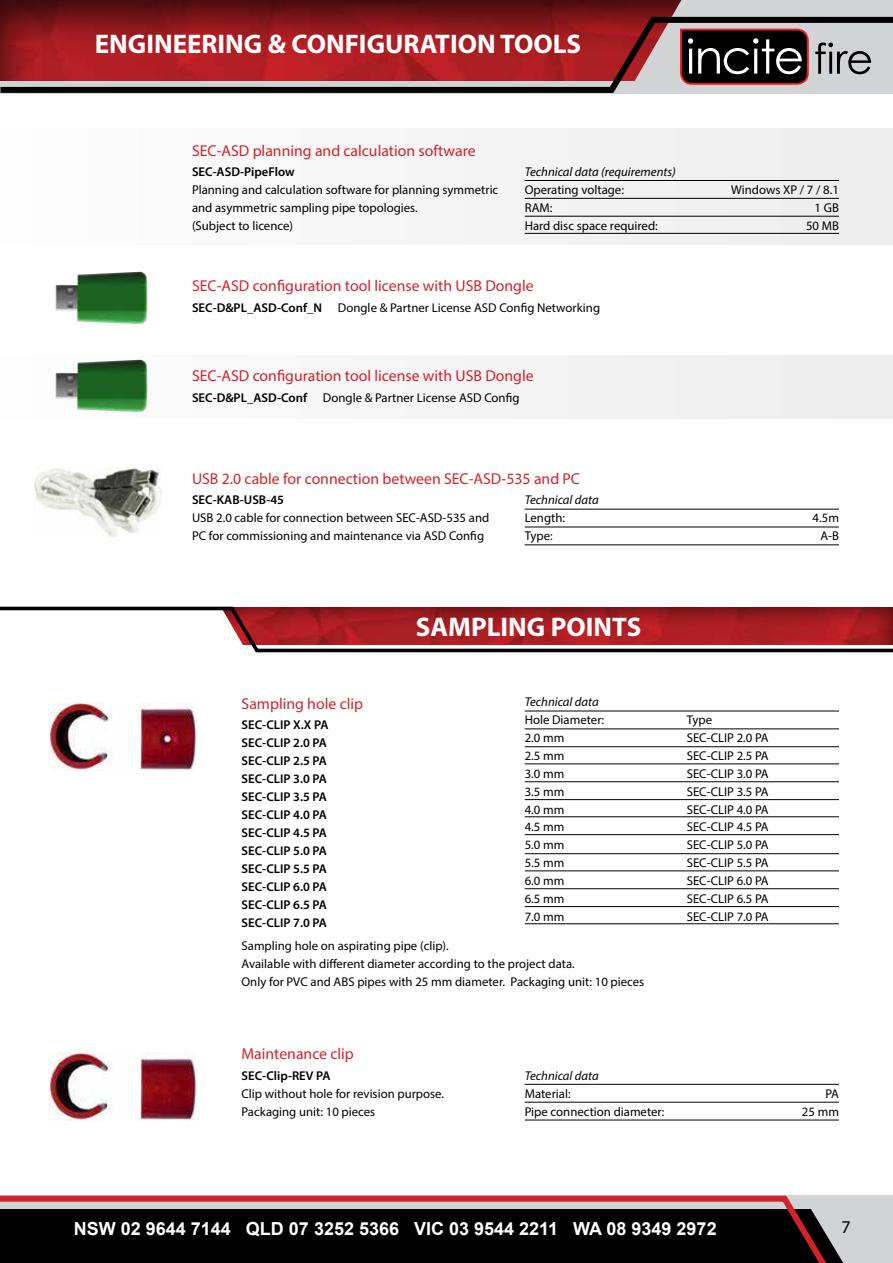
<style>
.page{position:relative;width:893px;height:1263px;background:#fff}
.page>*{position:absolute;margin:0;border:0;box-sizing:border-box;transform-origin:0 0}
.t1{font:700 27px "Myriad Pro";color:#fff}
.t2{font:700 18px "Arial";color:#fff}
.t3{font:18px "Myriad Pro";color:#000}
.t4{font:15.75px "Myriad Pro";color:#d2232a}
.t5{font:12.75px/18px "Myriad Pro";color:#000}
.t6{font:600 12.75px/18px "Myriad Pro";color:#000;text-align:justify}
.t7{font:italic 12.75px "Myriad Pro";color:#000}
.s1{font-weight:600}
</style>
<div class="page">
<svg style="left:0;top:1195px;width:893px;height:68px;background:#2e1f20"></svg>
<svg style="left:810px;top:1207px;width:83px;height:56px;background:#aeaaab"></svg>
<div style="left:0;top:0;width:893px;height:81px;background:#000;opacity:.75"></div>
<svg style="left:0;top:14px;width:893px;height:80px;background:#9b3034"></svg>
<svg style="left:634px;top:0;width:259px;height:86px;background:#86797a"></svg>
<img style="left:50px;top:703px;width:146px;height:67px">
<div style="left:0;top:128px;width:893px;height:117px;background:#f5f5f5"></div>
<div style="left:0;top:355px;width:893px;height:64px;background:#f4f4f5"></div>
<img style="left:34px;top:468px;width:127px;height:69px">
<img style="left:50px;top:1053px;width:146px;height:67px">
<img style="left:55px;top:271px;width:93px;height:53px">
<img style="left:55px;top:359px;width:93px;height:53px">
<svg style="left:0;top:606px;width:893px;height:47px"></svg>
<hr style="left:525px;top:1102px;width:314px;height:1px;background:#000">
<hr style="left:525px;top:1120px;width:314px;height:1px;background:#000">
<hr style="left:525px;top:1084px;width:314px;height:1px;background:#000">
<hr style="left:525px;top:728px;width:314px;height:1px;background:#000">
<hr style="left:525px;top:746px;width:314px;height:1px;background:#000">
<hr style="left:525px;top:711px;width:314px;height:1px;background:#000">
<hr style="left:525px;top:763px;width:314px;height:1px;background:#000">
<hr style="left:525px;top:781px;width:314px;height:1px;background:#000">
<hr style="left:525px;top:834px;width:314px;height:1px;background:#000">
<hr style="left:525px;top:816px;width:314px;height:1px;background:#000">
<hr style="left:525px;top:799px;width:314px;height:1px;background:#000">
<hr style="left:525px;top:853px;width:314px;height:1px;background:#000">
<hr style="left:525px;top:870px;width:314px;height:1px;background:#000">
<hr style="left:525px;top:888px;width:314px;height:1px;background:#000">
<hr style="left:525px;top:923px;width:314px;height:1px;background:#000">
<hr style="left:525px;top:906px;width:314px;height:1px;background:#000">
<hr style="left:525px;top:527px;width:314px;height:1px;background:#000">
<hr style="left:525px;top:544px;width:314px;height:1px;background:#000">
<hr style="left:525px;top:509px;width:314px;height:1px;background:#000">
<hr style="left:525px;top:198px;width:314px;height:1px;background:#000">
<hr style="left:525px;top:216px;width:314px;height:1px;background:#000">
<hr style="left:525px;top:180px;width:314px;height:1px;background:#000">
<hr style="left:525px;top:233px;width:314px;height:1px;background:#000">
<h1 class="t1" style="left:95px;top:26px;width:488px">ENGINEERING &amp; CONFIGURATION TOOLS</h1>
<p class="t4" style="left:192px;top:141px;width:285px">SEC-ASD planning and calculation software</p>
<p class="t6" style="left:192px;top:162px;width:104px">SEC-ASD-PipeFlow</p>
<p class="t5" style="left:192px;top:180px;width:308px">Planning and calculation software for planning symmetric and asymmetric sampling pipe topologies.<br>(Subject to licence)</p>
<p class="t7" style="left:525px;top:164px;width:153px">Technical data (requirements)</p>
<p class="t5" style="left:525px;top:180px;width:135px">Operating voltage:<br>RAM:<br>Hard disc space required:</p>
<p class="t5" style="left:731px;top:180px;width:109px;text-align:right">Windows XP / 7 / 8.1<br>1 GB<br>50 MB</p>
<p class="t4" style="left:192px;top:276px;width:343px">SEC-ASD configuration tool license with USB Dongle</p>
<p class="t5" style="left:192px;top:298px;width:410px"><span class="s1">SEC-D&amp;PL_ASD-Conf_N</span> Dongle &amp; Partner License ASD Config Networking</p>
<p class="t4" style="left:192px;top:366px;width:343px">SEC-ASD configuration tool license with USB Dongle</p>
<p class="t5" style="left:192px;top:388px;width:329px"><span class="s1">SEC-D&amp;PL_ASD-Conf</span> Dongle &amp; Partner License ASD Config</p>
<p class="t4" style="left:192px;top:469px;width:390px">USB 2.0 cable for connection between SEC-ASD-535 and PC</p>
<p class="t7" style="left:525px;top:492px;width:76px">Technical data</p>
<p class="t5" style="left:525px;top:509px;width:42px">Length:<br>Type:</p>
<p class="t5" style="left:813px;top:509px;width:28px;text-align:right">4.5m<br>A-B</p>
<p class="t6" style="left:192px;top:491px;width:94px">SEC-KAB-USB-45</p>
<p class="t5" style="left:192px;top:509px;width:299px">USB 2.0 cable for connection between SEC-ASD-535 and<br>PC for commissioning and maintenance via ASD Config</p>
<p class="t4" style="left:242px;top:693px;width:123px">Sampling hole clip</p>
<p class="t6" style="left:242px;top:715px;width:88px">SEC-CLIP X.X PA SEC-CLIP 2.0 PA SEC-CLIP 2.5 PA SEC-CLIP 3.0 PA SEC-CLIP 3.5 PA SEC-CLIP 4.0 PA SEC-CLIP 4.5 PA SEC-CLIP 5.0 PA SEC-CLIP 5.5 PA SEC-CLIP 6.0 PA SEC-CLIP 6.5 PA SEC-CLIP 7.0 PA</p>
<h1 class="t1" style="left:416px;top:609px;width:227px">SAMPLING POINTS</h1>
<p class="t7" style="left:525px;top:694px;width:76px">Technical data</p>
<p class="t5" style="left:525px;top:711px;width:81px">Hole Diameter:</p>
<p class="t5" style="left:687px;top:711px;width:27px">Type</p>
<p class="t5" style="left:525px;top:729px;width:41px">2.0 mm</p>
<p class="t5" style="left:687px;top:729px;width:83px">SEC-CLIP 2.0 PA</p>
<p class="t5" style="left:525px;top:746px;width:41px">2.5 mm</p>
<p class="t5" style="left:687px;top:746px;width:83px">SEC-CLIP 2.5 PA</p>
<p class="t5" style="left:525px;top:764px;width:41px">3.0 mm</p>
<p class="t5" style="left:687px;top:764px;width:83px">SEC-CLIP 3.0 PA</p>
<p class="t5" style="left:525px;top:782px;width:41px">3.5 mm</p>
<p class="t5" style="left:687px;top:782px;width:83px">SEC-CLIP 3.5 PA</p>
<p class="t5" style="left:525px;top:800px;width:41px">4.0 mm</p>
<p class="t5" style="left:687px;top:800px;width:83px">SEC-CLIP 4.0 PA</p>
<p class="t5" style="left:525px;top:818px;width:41px">4.5 mm</p>
<p class="t5" style="left:687px;top:818px;width:83px">SEC-CLIP 4.5 PA</p>
<p class="t5" style="left:525px;top:836px;width:41px">5.0 mm</p>
<p class="t5" style="left:687px;top:836px;width:83px">SEC-CLIP 5.0 PA</p>
<p class="t5" style="left:525px;top:854px;width:41px">5.5 mm</p>
<p class="t5" style="left:687px;top:854px;width:83px">SEC-CLIP 5.5 PA</p>
<p class="t5" style="left:525px;top:871px;width:41px">6.0 mm</p>
<p class="t5" style="left:687px;top:871px;width:83px">SEC-CLIP 6.0 PA</p>
<p class="t5" style="left:525px;top:889px;width:41px">6.5 mm</p>
<p class="t5" style="left:687px;top:889px;width:83px">SEC-CLIP 6.5 PA</p>
<p class="t5" style="left:525px;top:907px;width:41px">7.0 mm</p>
<p class="t5" style="left:687px;top:907px;width:83px">SEC-CLIP 7.0 PA</p>
<p class="t5" style="left:242px;top:937px;width:404px">Sampling hole on aspirating pipe (clip).<br>Available with different diameter according to the project data.<br>Only for PVC and ABS pipes with 25 mm diameter. Packaging unit: 10 pieces</p>
<p class="t4" style="left:242px;top:1044px;width:114px">Maintenance clip</p>
<p class="t6" style="left:242px;top:1066px;width:91px">SEC-Clip-REV PA</p>
<p class="t5" style="left:242px;top:1084px;width:204px">Clip without hole for revision purpose.<br>Packaging unit: 10 pieces</p>
<p class="t7" style="left:525px;top:1067px;width:76px">Technical data</p>
<p class="t5" style="left:525px;top:1084px;width:141px">Material:<br>Pipe connection diameter:</p>
<p class="t5" style="left:802px;top:1084px;width:39px;text-align:right">PA<br>25 mm</p>
<h2 class="t2" style="left:74px;top:1215px;width:644px">NSW 02 9644 7144 QLD 07 3252 5366 VIC 03 9544 2211 WA 08 9349 2972</h2>
<h2 class="t3" style="left:841px;top:1215px;width:11px">7</h2>
</div>
